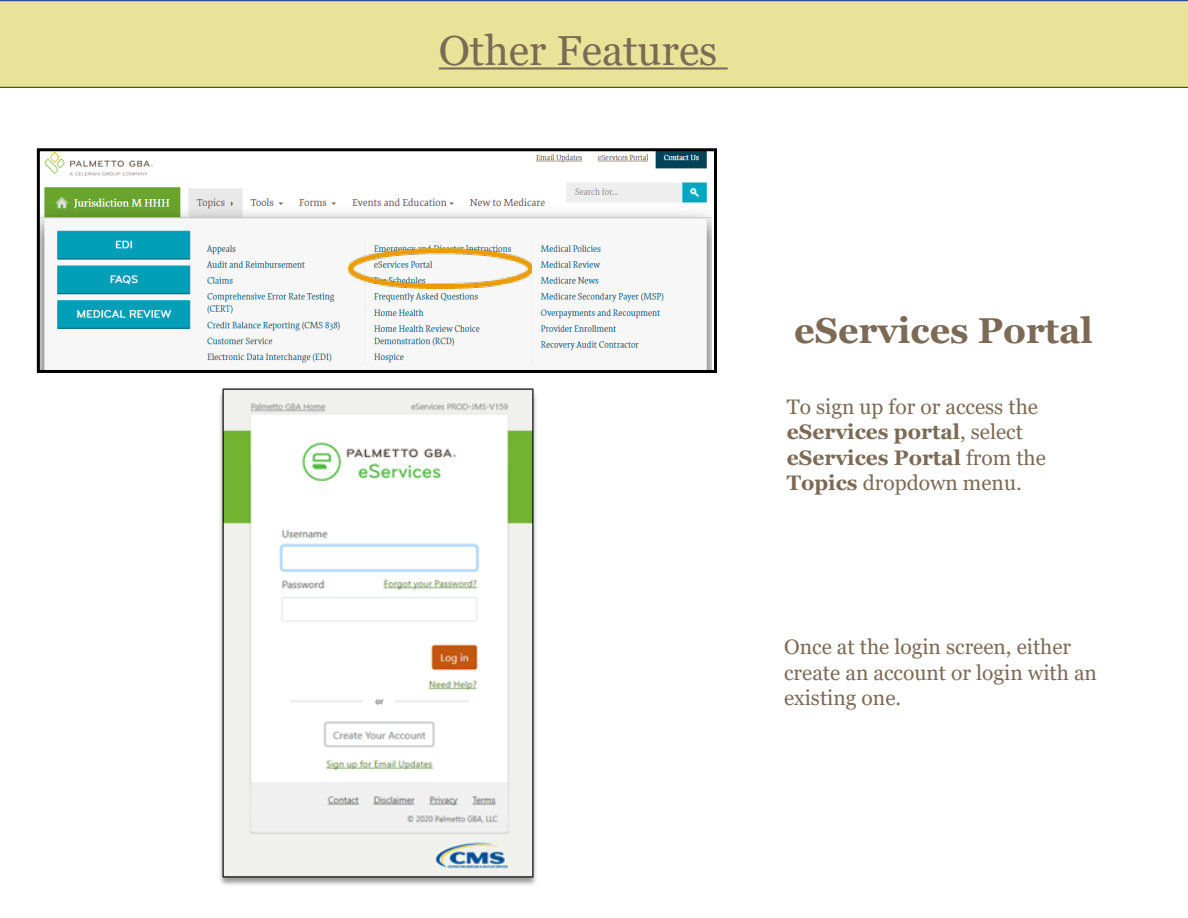
<style>
.page{position:relative;width:1188px;height:918px;background:#fff}
.page>*{position:absolute;margin:0;border:0;box-sizing:border-box;transform-origin:0 0}
.t1{font:42px "Georgia";color:#7c6a55}
.t2{font:700 36px "Georgia";color:#7c6a55}
.t3{font:21px/25.2px "Georgia";color:#7c6a55}
.t4{font:700 21px/25.2px "Georgia";color:#7c6a55}
.s1{font-weight:700}
.s2{font-weight:400}
</style>
<div class="page">
<img style="left:41px;top:152px;width:670px;height:217px">
<hr style="left:439px;top:67px;width:289px;height:3px;background:#7c6a55">
<div style="left:37px;top:148px;width:680px;height:225px;border:3px solid #000"></div>
<img style="left:349px;top:248px;width:182px;height:40px">
<img style="left:220px;top:388px;width:316px;height:497px">
<p class="t1" style="left:439px;top:25px;width:280px">Other Features</p>
<p class="t2" style="left:794px;top:307px;width:300px">eServices Portal</p>
<p class="t3" style="left:787px;top:395px;width:253px">To sign up for or access the <span class="s1">eServices portal</span>, select</p>
<p class="t4" style="left:787px;top:445px;width:261px">eServices Portal <span class="s2">from the<br></span>Topics <span class="s2">dropdown menu.</span></p>
<p class="t3" style="left:784px;top:635px;width:314px">Once at the login screen, either create an account or login with an existing one.</p>
</div>
